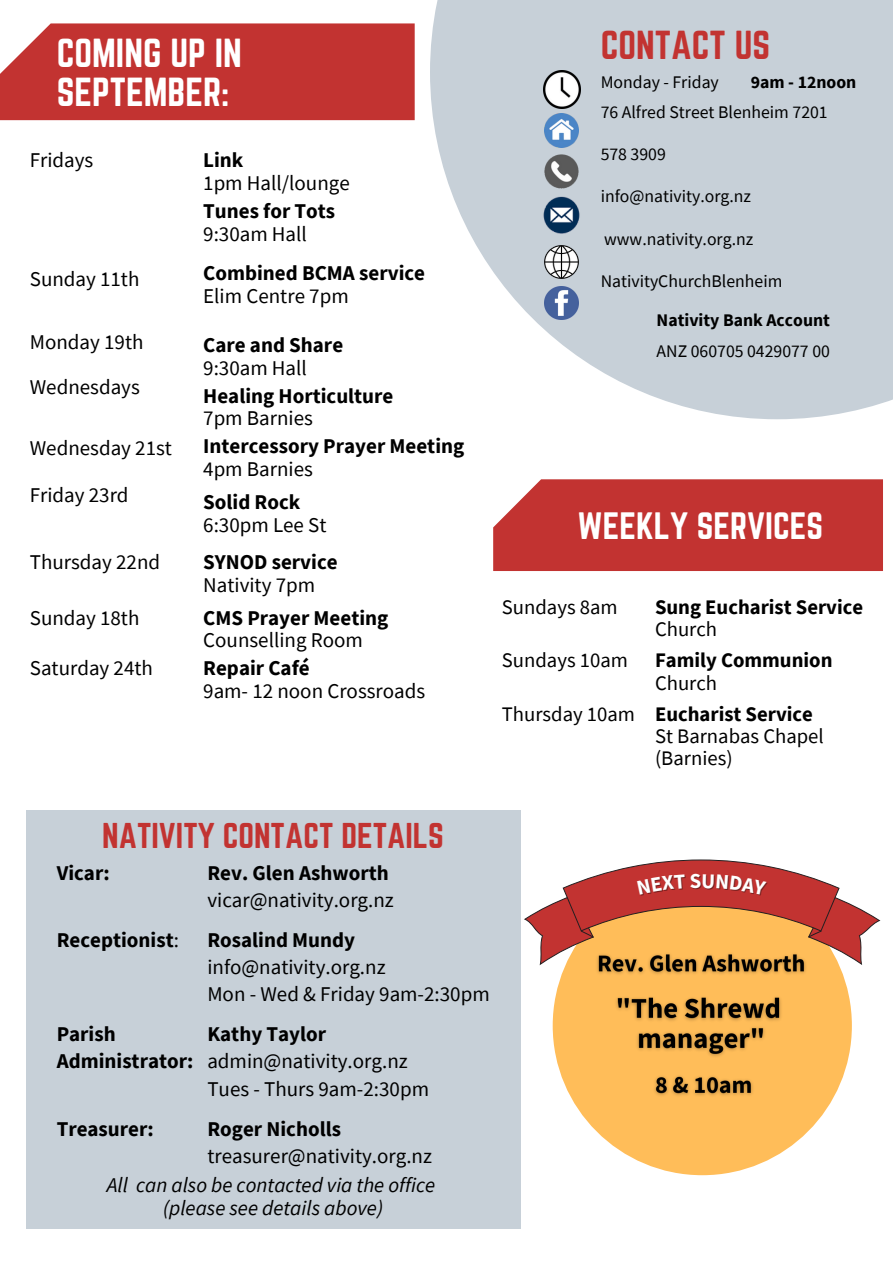
<style>
.page{position:relative;width:893px;height:1264px;background:#fff}
.page>*{position:absolute;margin:0;border:0;box-sizing:border-box;transform-origin:0 0}
.t1{font:35.4px/39.9px "Norwester";color:#fff}
.t2{font:35.4px "Norwester";color:#c23331}
.t3{font:33.3px "Norwester";color:#fff}
.t4{font:31.35px "Norwester";color:#c23331}
.t5{font:21px/27.2px "Source Sans Pro";color:#000}
.t6{font:700 21px/27.2px "Source Sans Pro";color:#000}
.t7{font:italic 21px/22.5px "Source Sans Pro";color:#000;text-align:center}
.t8{font:20.7px/22.2px "Source Sans Pro";color:#000}
.t9{font:700 20.7px "Source Sans Pro";color:#000}
.t10{font:17.7px "Source Sans Pro";color:#000}
.t11{font:700 17.7px "Source Sans Pro";color:#000}
.s1{font-weight:400}
</style>
<div class="page">
<svg style="left:430px;top:0;width:462px;height:419px;background:#ced6dd"></svg>
<img style="left:544px;top:113px;width:34px;height:34px">
<img style="left:544px;top:155px;width:34px;height:33px">
<img style="left:544px;top:245px;width:34px;height:34px">
<img style="left:541px;top:196px;width:41px;height:42px">
<img style="left:544px;top:286px;width:34px;height:34px">
<img style="left:543px;top:71px;width:37px;height:37px">
<div style="left:493px;top:479px;width:389px;height:92px;background:#c23331"></div>
<div style="left:552px;top:876px;width:299px;height:299px;background:#ffbd59;border-radius:50%"></div>
<img style="left:597px;top:965px;width:209px;height:131px">
<div style="left:26px;top:810px;width:494px;height:418px;background:#c7d0d8"></div>
<div style="left:0;top:23px;width:414px;height:97px;background:#c23331"></div>
<svg style="left:524px;top:859px;width:356px;height:106px"></svg>
<h1 class="t1" style="left:57px;top:32px;width:186px">COMING UP IN<br>SEPTEMBER:</h1>
<p class="t5" style="left:30px;top:146px;width:65px">Fridays</p>
<p class="t5" style="left:30px;top:265px;width:111px">Sunday 11th</p>
<p class="t5" style="left:30px;top:318px;width:115px;line-height:45.8px">Monday 19th<br>Wednesdays</p>
<p class="t5" style="left:30px;top:433px;width:144px">Wednesday 21st</p>
<p class="t5" style="left:30px;top:481px;width:100px">Friday 23rd</p>
<p class="t5" style="left:30px;top:548px;width:132px">Thursday 22nd</p>
<p class="t5" style="left:30px;top:603px;width:111px">Sunday 18th</p>
<p class="t5" style="left:30px;top:654px;width:125px">Saturday 24th</p>
<p class="t6" style="left:203px;top:146px;width:42px">Link</p>
<p class="t5" style="left:203px;top:169px;width:148px">1pm Hall/lounge</p>
<p class="t6" style="left:203px;top:197px;width:133px">Tunes for Tots</p>
<p class="t5" style="left:203px;top:220px;width:105px">9:30am Hall</p>
<p class="t6" style="left:203px;top:259px;width:223px">Combined BCMA service</p>
<p class="t5" style="left:203px;top:282px;width:147px">Elim Centre 7pm</p>
<p class="t6" style="left:203px;top:331px;width:141px">Care and Share</p>
<p class="t5" style="left:203px;top:354px;width:105px">9:30am Hall</p>
<p class="t6" style="left:203px;top:381px;width:192px">Healing Horticulture</p>
<p class="t5" style="left:203px;top:404px;width:111px">7pm Barnies</p>
<p class="t6" style="left:203px;top:432px;width:262px">Intercessory Prayer Meeting</p>
<p class="t5" style="left:203px;top:455px;width:111px">4pm Barnies</p>
<p class="t6" style="left:203px;top:487px;width:99px">Solid Rock</p>
<p class="t5" style="left:203px;top:510px;width:125px">6:30pm Lee St</p>
<p class="t6" style="left:203px;top:548px;width:136px">SYNOD service</p>
<p class="t5" style="left:203px;top:571px;width:113px">Nativity 7pm</p>
<p class="t6" style="left:203px;top:603px;width:187px">CMS Prayer Meeting</p>
<p class="t5" style="left:203px;top:626px;width:161px">Counselling Room</p>
<p class="t6" style="left:203px;top:654px;width:108px">Repair Café</p>
<p class="t5" style="left:203px;top:677px;width:223px">9am- 12 noon Crossroads</p>
<h1 class="t2" style="left:600px;top:24px;width:171px">CONTACT US</h1>
<p class="t10" style="left:600px;top:70px;width:120px">Monday - Friday</p>
<p class="t11" style="left:750px;top:70px;width:107px">9am - 12noon</p>
<p class="t10" style="left:600px;top:100px;width:228px">76 Alfred Street Blenheim 7201</p>
<p class="t10" style="left:600px;top:143px;width:67px">578 3909</p>
<p class="t10" style="left:600px;top:185px;width:152px">info@nativity.org.nz</p>
<p class="t10" style="left:604px;top:227px;width:151px">www.nativity.org.nz</p>
<p class="t10" style="left:600px;top:269px;width:183px">NativityChurchBlenheim</p>
<p class="t11" style="left:656px;top:309px;width:175px">Nativity Bank Account</p>
<p class="t10" style="left:656px;top:339px;width:175px">ANZ 060705 0429077 00</p>
<h2 class="t3" style="left:577px;top:505px;width:247px">WEEKLY SERVICES</h2>
<p class="t8" style="left:502px;top:595px;width:117px">Sundays 8am</p>
<p class="t8" style="left:502px;top:649px;width:128px">Sundays 10am</p>
<p class="t8" style="left:502px;top:702px;width:135px">Thursday 10am</p>
<p class="t9" style="left:655px;top:594px;width:210px">Sung Eucharist Service</p>
<p class="t8" style="left:655px;top:618px;width:64px">Church</p>
<p class="t9" style="left:655px;top:647px;width:179px">Family Communion</p>
<p class="t8" style="left:655px;top:671px;width:64px">Church</p>
<p class="t9" style="left:655px;top:700px;width:159px">Eucharist Service</p>
<p class="t8" style="left:655px;top:724px;width:170px">St Barnabas Chapel (Barnies)</p>
<h3 class="t4" style="left:102px;top:816px;width:343px">NATIVITY CONTACT DETAILS</h3>
<p class="t6" style="left:207px;top:858px;width:183px">Rev. Glen Ashworth</p>
<p class="t5" style="left:207px;top:885px;width:188px">vicar@nativity.org.nz</p>
<p class="t6" style="left:207px;top:925px;width:149px">Rosalind Mundy</p>
<p class="t5" style="left:207px;top:952px;width:284px">info@nativity.org.nz<br>Mon - Wed &amp; Friday 9am-2:30pm</p>
<p class="t6" style="left:207px;top:1020px;width:120px">Kathy Taylor</p>
<p class="t5" style="left:207px;top:1047px;width:223px">admin@nativity.org.nz<br>Tues - Thurs 9am-2:30pm</p>
<p class="t6" style="left:207px;top:1114px;width:135px">Roger Nicholls</p>
<p class="t5" style="left:207px;top:1141px;width:226px">treasurer@nativity.org.nz</p>
<p class="t6" style="left:57px;top:858px;width:54px">Vicar:</p>
<p class="t6" style="left:57px;top:925px;width:124px">Receptionist<span class="s1">:</span></p>
<p class="t6" style="left:57px;top:1020px;width:138px">Parish<br>Administrator:</p>
<p class="t6" style="left:57px;top:1114px;width:99px">Treasurer:</p>
<p class="t7" style="left:107px;top:1173px;width:330px">All can also be contacted via the office (please see details above)</p>
</div>
